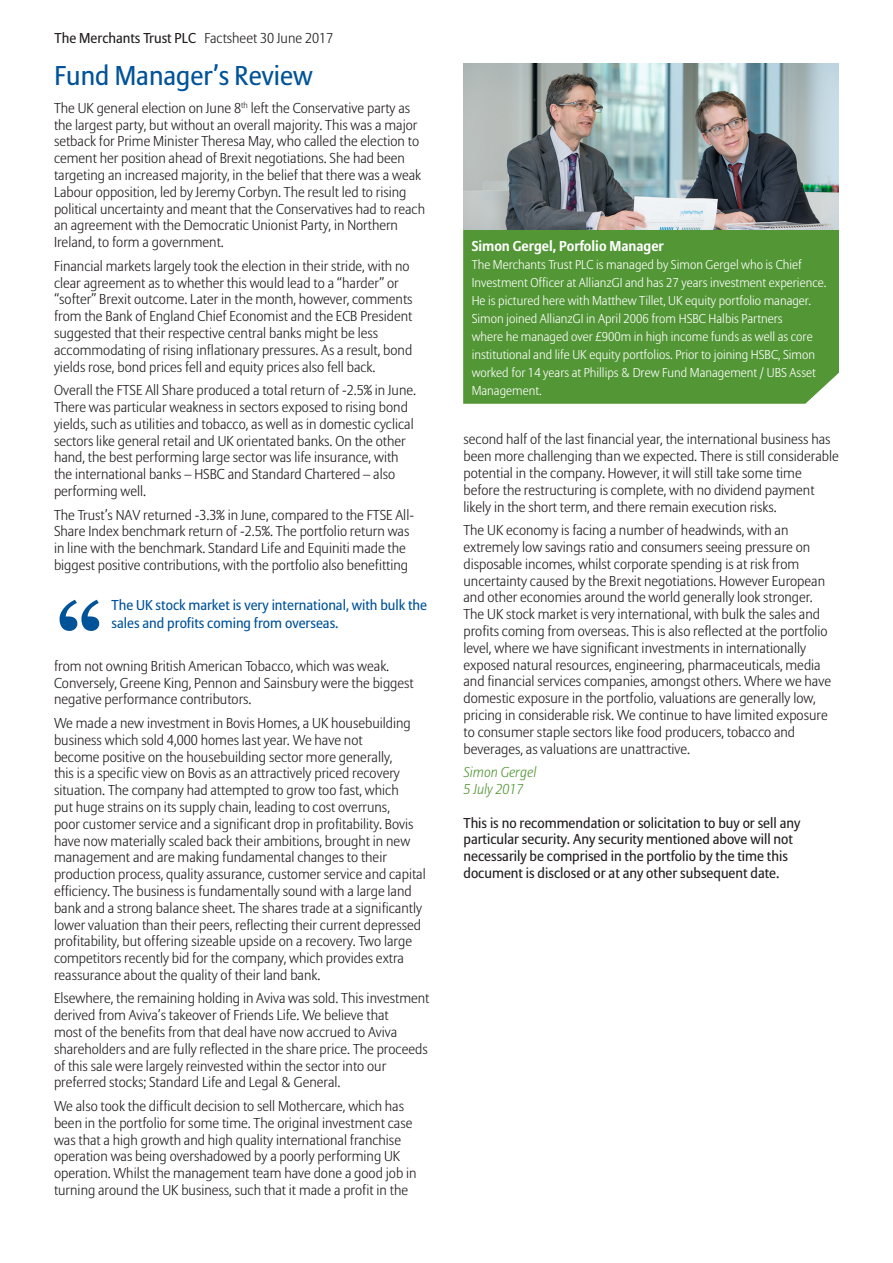
<style>
.page{position:relative;width:893px;height:1263px;background:#fff}
.page>*{position:absolute;margin:0;border:0;box-sizing:border-box;transform-origin:0 0}
.t1{font:27px "Allianz Sans";color:#015399}
.t2{font:300 14.25px/16.8px "Allianz Sans";color:#231f20}
.t3{font:14.25px/16.8px "Allianz Sans";color:#231f20}
.t4{font:14.25px/18px "Allianz Sans";color:#015399}
.t5{font:700 14.25px "Allianz Sans";color:#fff}
.t6{font:italic 300 14.25px/16.8px "Allianz Sans";color:#529635}
.t7{font:300 12.75px/18px "Allianz Sans";color:#fff}
.s1{font-weight:300}
</style>
<div class="page">
<div style="left:463px;top:230px;width:376px;height:174px;background:#529635"></div>
<img style="left:463px;top:63px;width:376px;height:166px">
<svg style="left:60px;top:600px;width:39px;height:31px"></svg>
<p class="t3" style="left:55px;top:31px;width:280px">The Merchants Trust PLC <span class="s1">Factsheet 30 June 2017</span></p>
<p class="t1" style="left:55px;top:60px;width:260px">Fund Manager’s Review</p>
<p class="t2" style="left:54px;top:100px;width:373px">The UK general election on June 8<sup>th</sup> left the Conservative party as the largest party, but without an overall majority. This was a major setback for Prime Minister Theresa May, who called the election to cement her position ahead of Brexit negotiations. She had been targeting an increased majority, in the belief that there was a weak Labour opposition, led by Jeremy Corbyn. The result led to rising political uncertainty and meant that the Conservatives had to reach an agreement with the Democratic Unionist Party, in Northern Ireland, to form a government.</p>
<p class="t2" style="left:54px;top:258px;width:360px">Financial markets largely took the election in their stride, with no clear agreement as to whether this would lead to a “harder” or “softer” Brexit outcome. Later in the month, however, comments from the Bank of England Chief Economist and the ECB President suggested that their respective central banks might be less accommodating of rising inflationary pressures. As a result, bond yields rose, bond prices fell and equity prices also fell back.</p>
<p class="t2" style="left:54px;top:382px;width:364px">Overall the FTSE All Share produced a total return of -2.5% in June.<br>There was particular weakness in sectors exposed to rising bond yields, such as utilities and tobacco, as well as in domestic cyclical sectors like general retail and UK orientated banks. On the other hand, the best performing large sector was life insurance, with the international banks – HSBC and Standard Chartered – also performing well.</p>
<p class="t2" style="left:54px;top:507px;width:361px">The Trust’s NAV returned -3.3% in June, compared to the FTSE All-Share Index benchmark return of -2.5%. The portfolio return was in line with the benchmark. Standard Life and Equiniti made the biggest positive contributions, with the portfolio also benefitting</p>
<p class="t4" style="left:112px;top:597px;width:317px">The UK stock market is very international, with bulk the sales and profits coming from overseas.</p>
<p class="t2" style="left:54px;top:658px;width:361px">from not owning British American Tobacco, which was weak.<br>Conversely, Greene King, Pennon and Sainsbury were the biggest negative performance contributors.</p>
<p class="t2" style="left:54px;top:715px;width:373px">We made a new investment in Bovis Homes, a UK housebuilding business which sold 4,000 homes last year. We have not<br>become positive on the housebuilding sector more generally,<br>this is a specific view on Bovis as an attractively priced recovery situation. The company had attempted to grow too fast, which<br>put huge strains on its supply chain, leading to cost overruns,<br>poor customer service and a significant drop in profitability. Bovis have now materially scaled back their ambitions, brought in new management and are making fundamental changes to their production process, quality assurance, customer service and capital efficiency. The business is fundamentally sound with a large land bank and a strong balance sheet. The shares trade at a significantly lower valuation than their peers, reflecting their current depressed profitability, but offering sizeable upside on a recovery. Two large competitors recently bid for the company, which provides extra reassurance about the quality of their land bank.</p>
<p class="t2" style="left:54px;top:991px;width:377px">Elsewhere, the remaining holding in Aviva was sold. This investment derived from Aviva’s takeover of Friends Life. We believe that<br>most of the benefits from that deal have now accrued to Aviva shareholders and are fully reflected in the share price. The proceeds of this sale were largely reinvested within the sector into our preferred stocks; Standard Life and Legal &amp; General.</p>
<p class="t2" style="left:54px;top:1098px;width:364px">We also took the difficult decision to sell Mothercare, which has been in the portfolio for some time. The original investment case was that a high growth and high quality international franchise operation was being overshadowed by a poorly performing UK operation. Whilst the management team have done a good job in turning around the UK business, such that it made a profit in the</p>
<p class="t5" style="left:472px;top:237px;width:194px">Simon Gergel, Porfolio Manager</p>
<p class="t7" style="left:472px;top:256px;width:356px">The Merchants Trust PLC is managed by Simon Gergel who is Chief Investment Officer at AllianzGI and has 27 years investment experience.<br>He is pictured here with Matthew Tillet, UK equity portfolio manager.<br>Simon joined AllianzGI in April 2006 from HSBC Halbis Partners<br>where he managed over £900m in high income funds as well as core institutional and life UK equity portfolios. Prior to joining HSBC, Simon worked for 14 years at Phillips &amp; Drew Fund Management / UBS Asset Management.</p>
<p class="t2" style="left:463px;top:432px;width:377px">second half of the last financial year, the international business has been more challenging than we expected. There is still considerable potential in the company. However, it will still take some time before the restructuring is complete, with no dividend payment likely in the short term, and there remain execution risks.</p>
<p class="t2" style="left:463px;top:522px;width:369px">The UK economy is facing a number of headwinds, with an extremely low savings ratio and consumers seeing pressure on disposable incomes, whilst corporate spending is at risk from uncertainty caused by the Brexit negotiations. However European and other economies around the world generally look stronger.<br>The UK stock market is very international, with bulk the sales and profits coming from overseas. This is also reflected at the portfolio level, where we have significant investments in internationally exposed natural resources, engineering, pharmaceuticals, media and financial services companies, amongst others. Where we have domestic exposure in the portfolio, valuations are generally low, pricing in considerable risk. We continue to have limited exposure to consumer staple sectors like food producers, tobacco and beverages, as valuations are unattractive.</p>
<p class="t6" style="left:463px;top:764px;width:74px">Simon Gergel<br>5 July 2017</p>
<p class="t3" style="left:463px;top:815px;width:338px">This is no recommendation or solicitation to buy or sell any particular security. Any security mentioned above will not necessarily be comprised in the portfolio by the time this document is disclosed or at any other subsequent date.</p>
</div>
